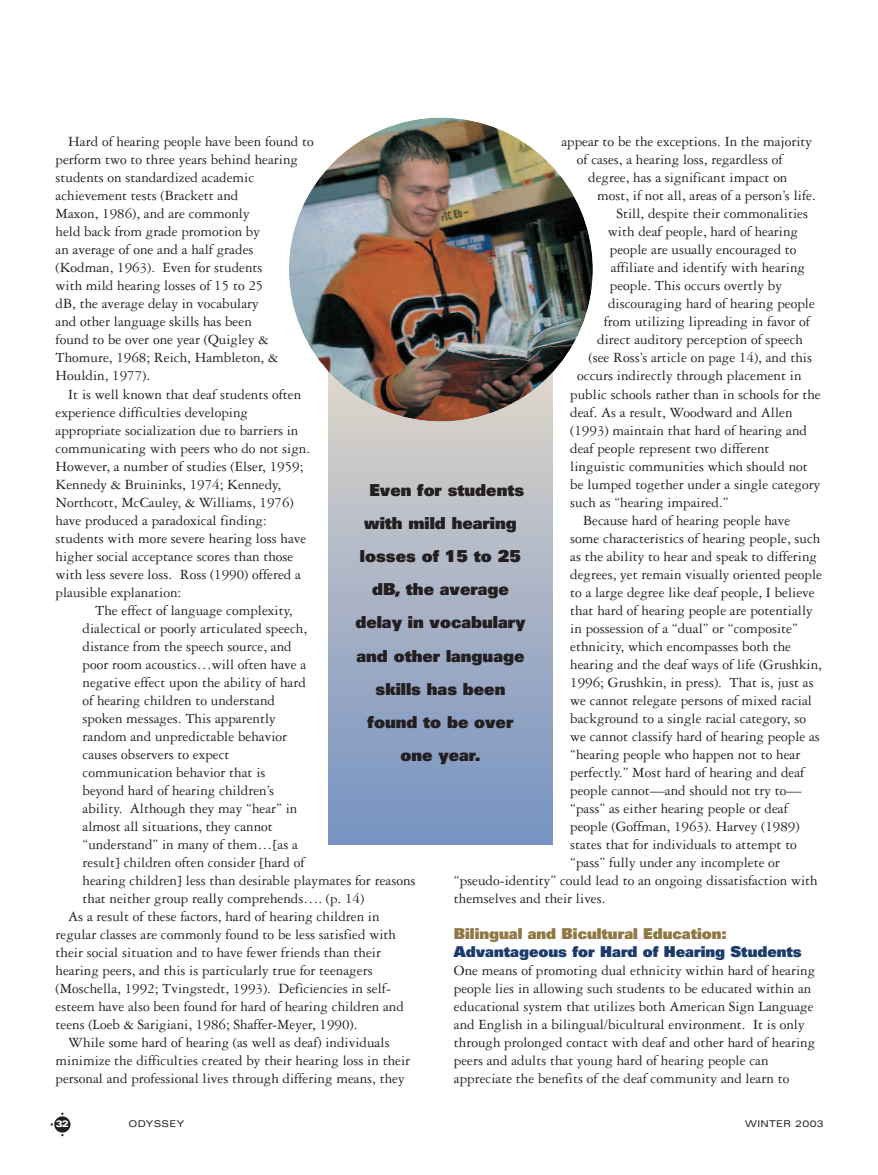
<style>
.page{position:relative;width:878px;height:1175px;background:#fff}
.page>*{position:absolute;margin:0;border:0;box-sizing:border-box;transform-origin:0 0}
.t1{font:900 16.5px "Univers";color:#231f20}
.t2{font:15px/18px "Garamond Three";color:#231f20}
.t3{font:900 15px "Univers";color:#1b3c6b}
.t4{font:900 15px "Univers";color:#907843}
.t5{font:expanded 9.3px "Univers";letter-spacing:.035em;color:#231f20}
.t6{font:900 expanded 9.3px "Univers";color:#fff}
</style>
<div class="page">
<div style="left:54px;top:1116px;width:16px;height:16px;background:#231f20;border-radius:50%"></div>
<div style="left:328px;top:358px;width:224px;height:486px;background:linear-gradient(to bottom,#e0d7ca,#7491c2)"></div>
<img style="left:289px;top:118px;width:304px;height:303px;border-radius:50%">
<p class="t2" style="left:55px;top:134px;width:260px;text-indent:13px">Hard of hearing people have been found to perform two to three years behind hearing students on standardized academic achievement tests (Brackett and<br>Maxon, 1986), and are commonly<br>held back from grade promotion by<br>an average of one and a half grades (Kodman, 1963). Even for students<br>with mild hearing losses of 15 to 25<br>dB, the average delay in vocabulary<br>and other language skills has been<br>found to be over one year (Quigley &amp; Thomure, 1968; Reich, Hambleton, &amp; Houldin, 1977).</p>
<p class="t2" style="left:55px;top:386px;width:256px;text-indent:13px">It is well known that deaf students often experience difficulties developing appropriate socialization due to barriers in communicating with peers who do not sign.<br>However, a number of studies (Elser, 1959; Kennedy &amp; Bruininks, 1974; Kennedy, Northcott, McCauley, &amp; Williams, 1976) have produced a paradoxical finding: students with more severe hearing loss have higher social acceptance scores than those with less severe loss. Ross (1990) offered a plausible explanation:</p>
<p class="t2" style="left:95px;top:602px;width:199px">The effect of language complexity,</p>
<p class="t2" style="left:82px;top:620px;width:226px">dialectical or poorly articulated speech,</p>
<p class="t2" style="left:82px;top:638px;width:211px">distance from the speech source, and</p>
<p class="t2" style="left:82px;top:656px;width:225px">poor room acoustics…will often have a</p>
<p class="t2" style="left:82px;top:674px;width:225px">negative effect upon the ability of hard</p>
<p class="t2" style="left:82px;top:692px;width:194px">of hearing children to understand</p>
<p class="t2" style="left:82px;top:710px;width:195px">spoken messages. This apparently</p>
<p class="t2" style="left:82px;top:728px;width:206px">random and unpredictable behavior</p>
<p class="t2" style="left:82px;top:746px;width:148px">causes observers to expect</p>
<p class="t2" style="left:82px;top:764px;width:184px">communication behavior that is</p>
<p class="t2" style="left:82px;top:782px;width:193px">beyond hard of hearing children’s</p>
<p class="t2" style="left:82px;top:800px;width:216px">ability. Although they may “hear” in</p>
<p class="t2" style="left:82px;top:818px;width:192px">almost all situations, they cannot</p>
<p class="t2" style="left:82px;top:836px;width:217px">“understand” in many of them…[as a</p>
<p class="t2" style="left:82px;top:854px;width:223px">result] children often consider [hard of</p>
<p class="t2" style="left:82px;top:872px;width:334px">hearing children] less than desirable playmates for reasons</p>
<p class="t2" style="left:82px;top:890px;width:283px">that neither group really comprehends…. (p. 14)</p>
<p class="t2" style="left:68px;top:908px;width:313px">As a result of these factors, hard of hearing children in</p>
<p class="t2" style="left:55px;top:926px;width:342px">regular classes are commonly found to be less satisfied with</p>
<p class="t2" style="left:55px;top:944px;width:327px">their social situation and to have fewer friends than their</p>
<p class="t2" style="left:55px;top:962px;width:318px">hearing peers, and this is particularly true for teenagers</p>
<p class="t2" style="left:55px;top:980px;width:337px">(Moschella, 1992; Tvingstedt, 1993). Deficiencies in self-</p>
<p class="t2" style="left:55px;top:998px;width:350px">esteem have also been found for hard of hearing children and</p>
<p class="t2" style="left:55px;top:1016px;width:303px">teens (Loeb &amp; Sarigiani, 1986; Shaffer-Meyer, 1990).</p>
<p class="t2" style="left:68px;top:1034px;width:323px">While some hard of hearing (as well as deaf) individuals</p>
<p class="t2" style="left:55px;top:1052px;width:356px">minimize the difficulties created by their hearing loss in their</p>
<p class="t2" style="left:55px;top:1070px;width:351px">personal and professional lives through differing means, they</p>
<p class="t2" style="left:561px;top:134px;width:252px">appear to be the exceptions. In the majority</p>
<p class="t2" style="left:576px;top:152px;width:207px">of cases, a hearing loss, regardless of</p>
<p class="t2" style="left:588px;top:170px;width:201px">degree, has a significant impact on</p>
<p class="t2" style="left:597px;top:188px;width:220px">most, if not all, areas of a person’s life.</p>
<p class="t2" style="left:616px;top:206px;width:193px">Still, despite their commonalities</p>
<p class="t2" style="left:608px;top:224px;width:191px">with deaf people, hard of hearing</p>
<p class="t2" style="left:610px;top:242px;width:188px">people are usually encouraged to</p>
<p class="t2" style="left:610px;top:260px;width:196px">affiliate and identify with hearing</p>
<p class="t2" style="left:610px;top:278px;width:173px">people. This occurs overtly by</p>
<p class="t2" style="left:608px;top:296px;width:208px">discouraging hard of hearing people</p>
<p class="t2" style="left:603px;top:314px;width:208px">from utilizing lipreading in favor of</p>
<p class="t2" style="left:597px;top:332px;width:207px">direct auditory perception of speech</p>
<p class="t2" style="left:588px;top:350px;width:225px">(see Ross’s article on page 14), and this</p>
<p class="t2" style="left:577px;top:368px;width:226px">occurs indirectly through placement in</p>
<p class="t2" style="left:570px;top:386px;width:252px">public schools rather than in schools for the</p>
<p class="t2" style="left:570px;top:404px;width:224px">deaf. As a result, Woodward and Allen</p>
<p class="t2" style="left:570px;top:422px;width:238px">(1993) maintain that hard of hearing and</p>
<p class="t2" style="left:570px;top:440px;width:201px">deaf people represent two different</p>
<p class="t2" style="left:570px;top:458px;width:239px">linguistic communities which should not</p>
<p class="t2" style="left:570px;top:476px;width:251px">be lumped together under a single category</p>
<p class="t2" style="left:570px;top:494px;width:160px">such as “hearing impaired.”</p>
<p class="t2" style="left:583px;top:512px;width:209px">Because hard of hearing people have</p>
<p class="t2" style="left:570px;top:530px;width:251px">some characteristics of hearing people, such</p>
<p class="t2" style="left:570px;top:548px;width:248px">as the ability to hear and speak to differing</p>
<p class="t2" style="left:570px;top:566px;width:253px">degrees, yet remain visually oriented people</p>
<p class="t2" style="left:570px;top:584px;width:246px">to a large degree like deaf people, I believe</p>
<p class="t2" style="left:570px;top:602px;width:244px">that hard of hearing people are potentially</p>
<p class="t2" style="left:570px;top:620px;width:229px">in possession of a “dual” or “composite”</p>
<p class="t2" style="left:570px;top:638px;width:222px">ethnicity, which encompasses both the</p>
<p class="t2" style="left:570px;top:656px;width:253px">hearing and the deaf ways of life (Grushkin,</p>
<p class="t2" style="left:570px;top:674px;width:245px">1996; Grushkin, in press). That is, just as</p>
<p class="t2" style="left:570px;top:692px;width:243px">we cannot relegate persons of mixed racial</p>
<p class="t2" style="left:570px;top:710px;width:237px">background to a single racial category, so</p>
<p class="t2" style="left:570px;top:728px;width:251px">we cannot classify hard of hearing people as</p>
<p class="t2" style="left:570px;top:746px;width:231px">“hearing people who happen not to hear</p>
<p class="t2" style="left:570px;top:764px;width:235px">perfectly.” Most hard of hearing and deaf</p>
<p class="t2" style="left:570px;top:782px;width:233px">people cannot—and should not try to—</p>
<p class="t2" style="left:570px;top:800px;width:219px">“pass” as either hearing people or deaf</p>
<p class="t2" style="left:570px;top:818px;width:231px">people (Goffman, 1963). Harvey (1989)</p>
<p class="t2" style="left:570px;top:836px;width:228px">states that for individuals to attempt to</p>
<p class="t2" style="left:570px;top:854px;width:211px">“pass” fully under any incomplete or</p>
<p class="t2" style="left:454px;top:872px;width:365px">“pseudo-identity” could lead to an ongoing dissatisfaction with</p>
<p class="t2" style="left:454px;top:890px;width:153px">themselves and their lives.</p>
<p class="t4" style="left:454px;top:928px;width:274px">Bilingual and Bicultural Education:</p>
<p class="t3" style="left:454px;top:946px;width:349px">Advantageous for Hard of Hearing Students</p>
<p class="t2" style="left:454px;top:962px;width:363px">One means of promoting dual ethnicity within hard of hearing people lies in allowing such students to be educated within an educational system that utilizes both American Sign Language and English in a bilingual/bicultural environment. It is only through prolonged contact with deaf and other hard of hearing peers and adults that young hard of hearing people can appreciate the benefits of the deaf community and learn to</p>
<p class="t1" style="left:369px;top:484px;width:156px">Even for students</p>
<p class="t1" style="left:364px;top:517px;width:154px">with mild hearing</p>
<p class="t1" style="left:360px;top:550px;width:162px">losses of 15 to 25</p>
<p class="t1" style="left:372px;top:583px;width:138px">dB, the average</p>
<p class="t1" style="left:355px;top:616px;width:172px">delay in vocabulary</p>
<p class="t1" style="left:356px;top:649px;width:169px">and other language</p>
<p class="t1" style="left:375px;top:682px;width:131px">skills has been</p>
<p class="t1" style="left:367px;top:715px;width:147px">found to be over</p>
<p class="t1" style="left:400px;top:748px;width:82px">one year.</p>
<p class="t6" style="left:56px;top:1120px;width:14px">32</p>
<p class="t5" style="left:128px;top:1120px;width:57px">ODYSSEY</p>
<p class="t5" style="left:745px;top:1120px;width:80px">WINTER 2003</p>
</div>
